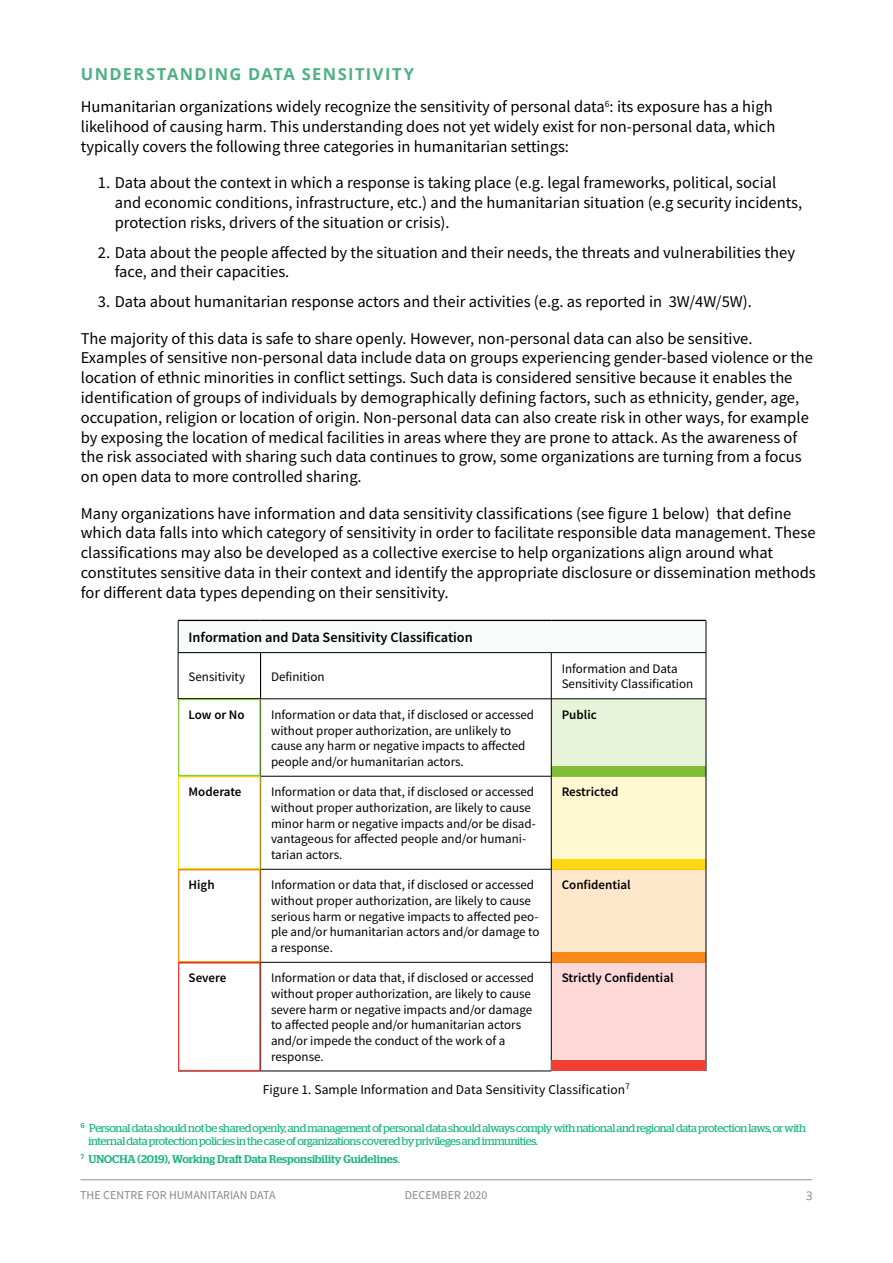
<style>
.page{position:relative;width:893px;height:1263px;background:#fff}
.page>*{position:absolute;margin:0;border:0;box-sizing:border-box;transform-origin:0 0}
.t1{font:16.5px/19.8px "Source Sans Pro";color:#000}
.t2{font:700 16.5px "Open Sans";letter-spacing:.085em;color:#4eb184}
.t3{font:600 14.25px "Source Sans Pro";color:#000}
.t4{font:13.5px "Source Sans Pro";letter-spacing:.005em;color:#000}
.t5{font:13.05px/15.6px "Source Sans Pro";color:#000}
.t6{font:600 13.05px "Source Sans Pro";color:#000}
.t7{font:12px "Source Sans Pro";color:#888}
.t8{font:12px "Open Sans";color:#888787}
.t9{font:11.25px/13.5px "Stag";letter-spacing:-.035em;color:#1bb580}
.t10{font:500 11.25px "Stag";color:#1bb580}
.s1{color:#fafdff}
.s2{font-weight:400}
</style>
<div class="page">
<hr style="left:81px;top:1179px;width:731px;height:1px;background:#96969c">
<div style="left:178px;top:620px;width:528px;height:33px;background:#f7fcfb"></div>
<div style="left:551px;top:699px;width:155px;height:77px;background:#e8f4d9"></div>
<div style="left:551px;top:776px;width:155px;height:93px;background:#fff8d1"></div>
<div style="left:551px;top:869px;width:155px;height:93px;background:#ffe7cb"></div>
<div style="left:551px;top:962px;width:155px;height:109px;background:#fcd9d7"></div>
<hr style="left:706px;top:621px;width:1px;height:31px;background:#000">
<hr style="left:261px;top:698px;width:290px;height:1px;background:#000">
<hr style="left:551px;top:699px;width:1px;height:77px;background:#000">
<hr style="left:261px;top:776px;width:290px;height:1px;background:#000">
<hr style="left:551px;top:776px;width:1px;height:93px;background:#000">
<hr style="left:261px;top:869px;width:290px;height:1px;background:#000">
<hr style="left:551px;top:869px;width:1px;height:93px;background:#000">
<hr style="left:261px;top:962px;width:290px;height:1px;background:#000">
<hr style="left:551px;top:962px;width:1px;height:109px;background:#000">
<hr style="left:261px;top:1071px;width:290px;height:1px;background:#000">
<hr style="left:706px;top:699px;width:1px;height:77px;background:#000">
<hr style="left:706px;top:776px;width:1px;height:93px;background:#000">
<hr style="left:706px;top:869px;width:1px;height:93px;background:#000">
<hr style="left:706px;top:962px;width:1px;height:109px;background:#000">
<hr style="left:178px;top:1071px;width:83px;height:1px;background:#000">
<hr style="left:551px;top:653px;width:1px;height:46px;background:#000">
<hr style="left:706px;top:653px;width:1px;height:46px;background:#000">
<hr style="left:551px;top:698px;width:155px;height:1px;background:#000">
<hr style="left:178px;top:620px;width:83px;height:1px;background:#000">
<hr style="left:261px;top:620px;width:290px;height:1px;background:#000">
<hr style="left:551px;top:620px;width:155px;height:1px;background:#000">
<hr style="left:178px;top:621px;width:1px;height:31px;background:#000">
<hr style="left:261px;top:652px;width:290px;height:1px;background:#000">
<hr style="left:551px;top:652px;width:155px;height:1px;background:#000">
<div style="left:551px;top:766px;width:154px;height:10px;background:#7fbe36"></div>
<div style="left:551px;top:859px;width:155px;height:10px;background:#ffd712"></div>
<div style="left:551px;top:952px;width:155px;height:10px;background:#f88817"></div>
<div style="left:551px;top:1061px;width:154px;height:10px;background:#f04036"></div>
<div style="left:178px;top:699px;width:83px;height:77px;border:1px solid #8cc740"></div>
<div style="left:178px;top:776px;width:83px;height:93px;border:1px solid #ffde17"></div>
<div style="left:178px;top:869px;width:83px;height:93px;border:1px solid #f8971d"></div>
<div style="left:178px;top:962px;width:83px;height:109px;border:1px solid #f04036"></div>
<div style="left:178px;top:652px;width:83px;height:47px;border:1px solid #000"></div>
<p class="t2" style="left:81px;top:62px;width:335px">UNDERSTANDING DATA SENSITIVITY</p>
<p class="t1" style="left:81px;top:97px;width:696px">Humanitarian organizations widely recognize the sensitivity of personal data<sup>6</sup>: its exposure has a high likelihood of causing harm. This understanding does not yet widely exist for non-personal data, which typically covers the following three categories in humanitarian settings:</p>
<p class="t1" style="left:115px;top:172px;width:689px;text-indent:-17px">1. Data about the context in which a response is taking place (e.g. legal frameworks, political, social and economic conditions, infrastructure, etc.) and the humanitarian situation (e.g security incidents, protection risks, drivers of the situation or crisis).</p>
<p class="t1" style="left:115px;top:242px;width:682px;text-indent:-17px">2. Data about the people affected by the situation and their needs, the threats and vulnerabilities they face, and their capacities.</p>
<p class="t1" style="left:98px;top:292px;width:656px">3. Data about humanitarian response actors and their activities (e.g. as reported in 3W/4W/5W).</p>
<p class="t1" style="left:81px;top:328px;width:734px">The majority of this data is safe to share openly. However, non-personal data can also be sensitive.<br>Examples of sensitive non-personal data include data on groups experiencing gender-based violence or the location of ethnic minorities in conflict settings. Such data is considered sensitive because it enables the identification of groups of individuals by demographically defining factors, such as ethnicity, gender, age, occupation, religion or location of origin. Non-personal data can also create risk in other ways, for example by exposing the location of medical facilities in areas where they are prone to attack. As the awareness of the risk associated with sharing such data continues to grow, some organizations are turning from a focus on open data to more controlled sharing.</p>
<p class="t1" style="left:81px;top:503px;width:736px">Many organizations have information and data sensitivity classifications (see figure 1 below) that define which data falls into which category of sensitivity in order to facilitate responsible data management. These classifications may also be developed as a collective exercise to help organizations align around what constitutes sensitive data in their context and identify the appropriate disclosure or dissemination methods for different data types depending on their sensitivity.</p>
<p class="t3" style="left:189px;top:627px;width:293px">Information and Data Sensitivity Classification<span class="s1">7</span></p>
<p class="t5" style="left:189px;top:668px;width:58px">Sensitivity</p>
<p class="t5" style="left:271px;top:668px;width:55px">Definition</p>
<p class="t5" style="left:562px;top:660px;width:133px">Information and Data<br>Sensitivity Classification</p>
<p class="t6" style="left:189px;top:706px;width:58px">Low or No</p>
<p class="t5" style="left:271px;top:707px;width:265px">Information or data that, if disclosed or accessed without proper authorization, are unlikely to cause any harm or negative impacts to affected people and/or humanitarian actors.</p>
<p class="t6" style="left:562px;top:706px;width:37px">Public</p>
<p class="t6" style="left:189px;top:783px;width:54px">Moderate</p>
<p class="t5" style="left:271px;top:784px;width:266px">Information or data that, if disclosed or accessed without proper authorization, are likely to cause minor harm or negative impacts and/or be disad&shy;vantageous for affected people and/or humani&shy;tarian actors.</p>
<p class="t6" style="left:562px;top:783px;width:58px">Restricted</p>
<p class="t6" style="left:189px;top:876px;width:28px">High</p>
<p class="t5" style="left:271px;top:877px;width:270px">Information or data that, if disclosed or accessed without proper authorization, are likely to cause serious harm or negative impacts to affected peo&shy;ple and/or humanitarian actors and/or damage to a response.</p>
<p class="t6" style="left:562px;top:876px;width:71px">Confidential</p>
<p class="t6" style="left:189px;top:969px;width:39px">Severe</p>
<p class="t5" style="left:271px;top:970px;width:265px">Information or data that, if disclosed or accessed without proper authorization, are likely to cause severe harm or negative impacts and/or damage to affected people and/or humanitarian actors and/or impede the conduct of the work of a response.</p>
<p class="t6" style="left:562px;top:969px;width:113px">Strictly Confidential</p>
<p class="t4" style="left:263px;top:1081px;width:369px">Figure 1. Sample Information and Data Sensitivity Classification<sup>7</sup></p>
<p class="t9" style="left:88px;top:1121px;width:719px;text-indent:-8px"><sup>6</sup> Personal data should not be shared openly, and management of personal data should always comply with national and regional data protection laws, or with internal data protection policies in the case of organizations covered by privileges and immunities.</p>
<p class="t10" style="left:81px;top:1152px;width:320px"><sup>7</sup> UNOCHA (2019), Working Draft Data Responsibility Guidelines<span class="s2">.</span></p>
<p class="t7" style="left:80px;top:1187px;width:197px">THE CENTRE FOR HUMANITARIAN DATA</p>
<p class="t7" style="left:405px;top:1188px;width:84px">DECEMBER 2020</p>
<p class="t8" style="left:806px;top:1187px;width:8px">3</p>
</div>
